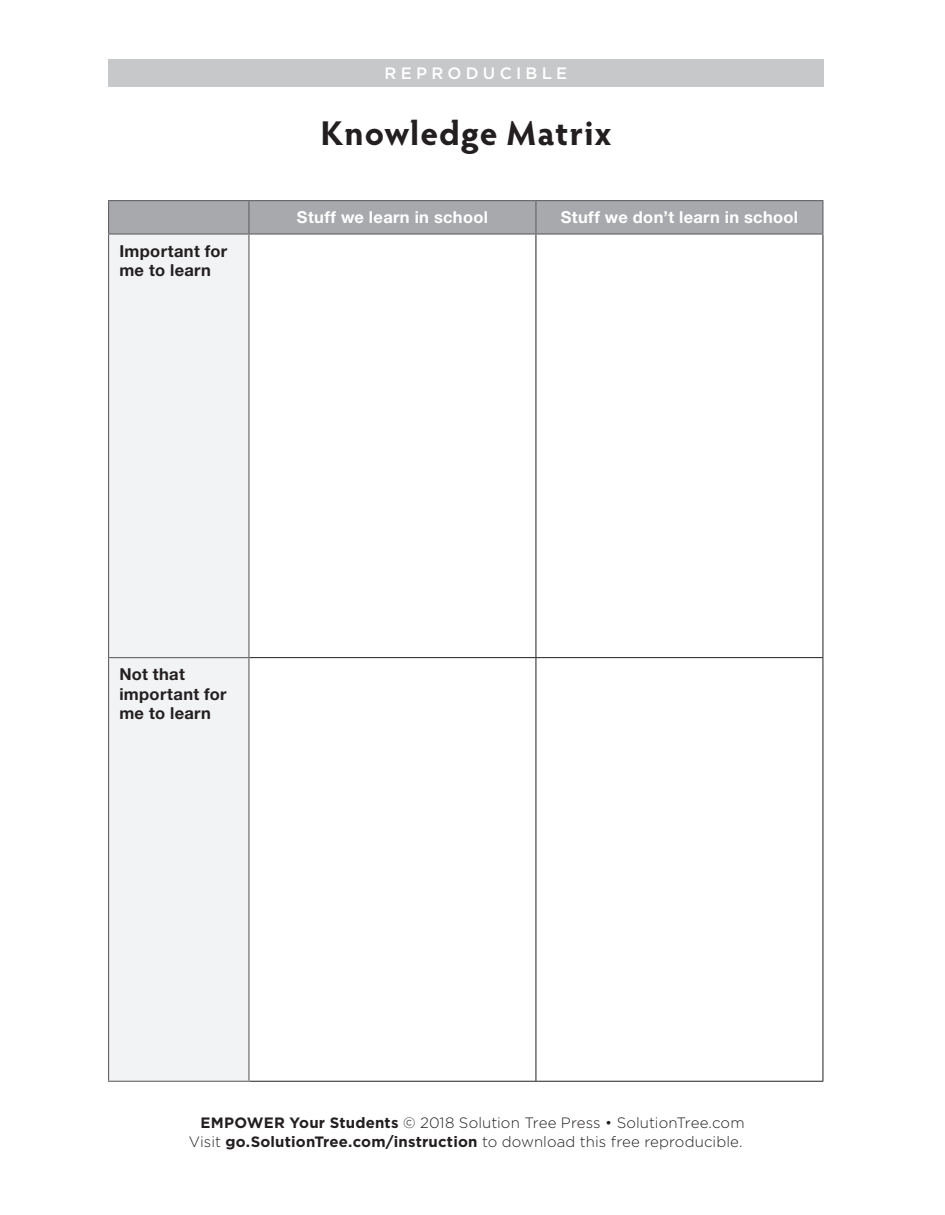
<style>
.page{position:relative;width:945px;height:1215px;background:#fff}
.page>*{position:absolute;margin:0;border:0;box-sizing:border-box;transform-origin:0 0}
.Repro_Title{font:700 34.5px "Hypatia Sans Pro";letter-spacing:.03em;color:#231f20}
.table_row_header{font:700 16.5px/19.5px "Helvetica Neue LT Std";letter-spacing:.02em;color:#231f20}
.table_column_header{font:700 16.5px "Helvetica Neue LT Std";letter-spacing:.02em;color:#fff}
.t1{font:500 16.5px "Gotham";letter-spacing:.26em;color:#fff}
.t2{font:300 15px/19.5px "Gotham";letter-spacing:.005em;color:#231f20;text-align:right}
.s1{font-weight:700}
</style>
<div class="page">
<div style="left:108px;top:59px;width:716px;height:27px;background:#c7c8ca"></div>
<div style="left:109px;top:201px;width:713px;height:32px;background:#a8a9ad"></div>
<div style="left:109px;top:235px;width:139px;height:846px;background:#f2f3f4"></div>
<hr style="left:248px;top:201px;width:2px;height:32px;background:#636366">
<hr style="left:535px;top:201px;width:2px;height:32px;background:#636366">
<hr style="left:108px;top:657px;width:142px;height:1px;background:#636366">
<hr style="left:536px;top:235px;width:1px;height:422px;background:#231f20">
<hr style="left:823px;top:235px;width:1px;height:422px;background:#231f20">
<hr style="left:250px;top:657px;width:286px;height:1px;background:#231f20">
<hr style="left:536px;top:657px;width:287px;height:1px;background:#231f20">
<hr style="left:536px;top:658px;width:1px;height:423px;background:#231f20">
<hr style="left:823px;top:658px;width:1px;height:423px;background:#231f20">
<hr style="left:250px;top:1081px;width:286px;height:1px;background:#231f20">
<hr style="left:536px;top:1081px;width:287px;height:1px;background:#231f20">
<hr style="left:108px;top:200px;width:141px;height:1px;background:#636366">
<hr style="left:108px;top:201px;width:1px;height:32px;background:#636366">
<hr style="left:249px;top:200px;width:287px;height:1px;background:#636366">
<hr style="left:536px;top:200px;width:287px;height:1px;background:#636366">
<hr style="left:822px;top:201px;width:2px;height:32px;background:#636366">
<hr style="left:249px;top:233px;width:287px;height:2px;background:#636366">
<hr style="left:536px;top:233px;width:287px;height:2px;background:#636366">
<hr style="left:108px;top:233px;width:141px;height:2px;background:#636366">
<hr style="left:108px;top:235px;width:1px;height:422px;background:#636366">
<hr style="left:248px;top:235px;width:2px;height:422px;background:#636366">
<hr style="left:108px;top:658px;width:1px;height:423px;background:#636366">
<hr style="left:248px;top:658px;width:2px;height:423px;background:#636366">
<hr style="left:108px;top:1081px;width:142px;height:1px;background:#636366">
<p class="t1" style="left:385px;top:62px;width:184px">REPRODUCIBLE</p>
<p class="Repro_Title" style="left:320px;top:109px;width:292px">Knowledge Matrix</p>
<p class="table_row_header" style="left:119px;top:241px;width:109px">Important for me to learn</p>
<p class="table_column_header" style="left:297px;top:207px;width:193px">Stuff we learn in school</p>
<p class="table_column_header" style="left:561px;top:207px;width:239px">Stuff we don’t learn in school</p>
<p class="table_row_header" style="left:119px;top:664px;width:109px">Not that important for me to learn</p>
<p class="t2" style="left:189px;top:1112px;width:557px"><span class="s1">EMPOWER Your Students</span> © 2018 Solution Tree Press • SolutionTree.com<br>Visit <span class="s1">go.SolutionTree.com/instruction</span> to download this free reproducible.</p>
</div>
